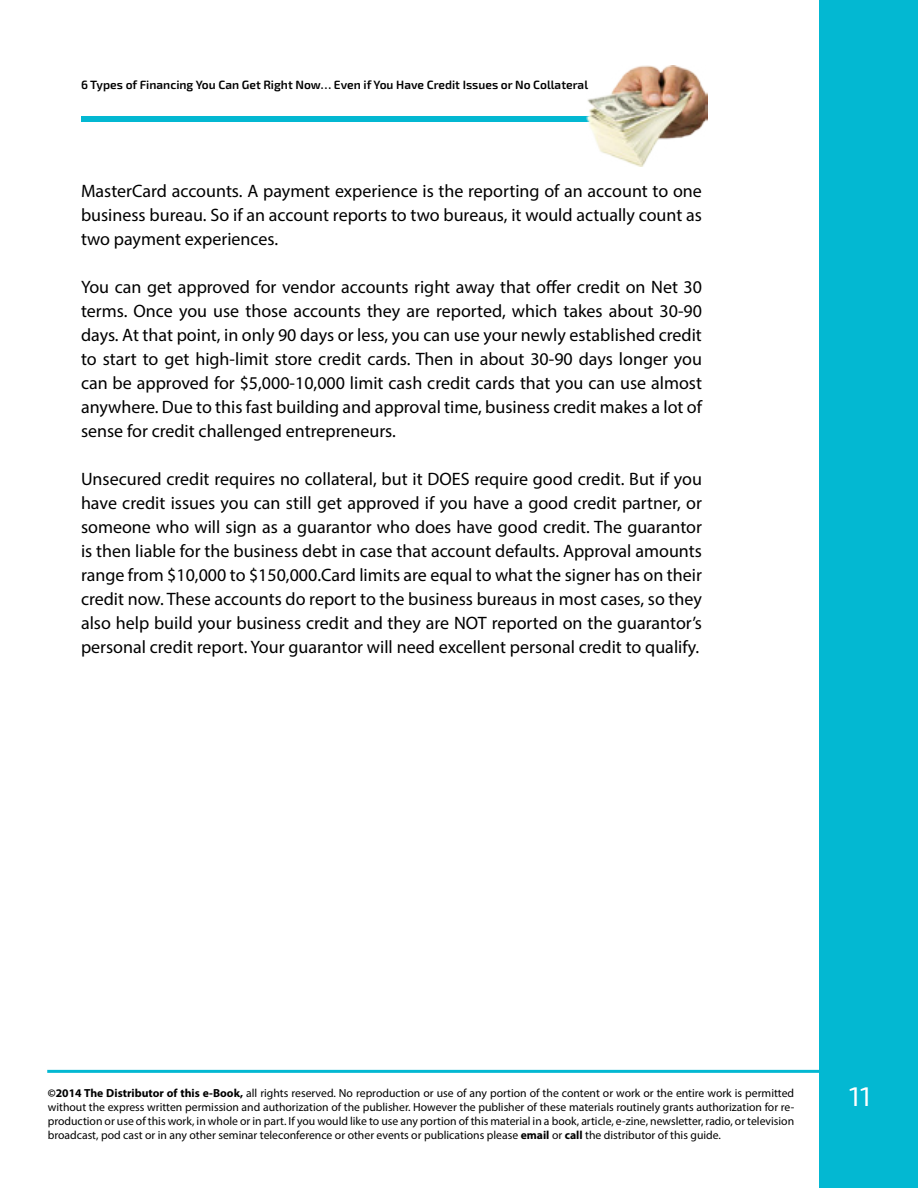
<style>
.page{position:relative;width:918px;height:1188px;background:#fff}
.page>*{position:absolute;margin:0;border:0;box-sizing:border-box;transform-origin:0 0}
.t1{font:27px "Exo 2.0";color:#fff}
.t2{font:18px/24px "Myriad Pro";color:#000;text-align:justify}
.t3{font:600 12px "Exo 2.0";color:#000}
.t4{font:11.7px/14.1px "Myriad Pro";color:#000;text-align:justify}
.s1{font-weight:700}
</style>
<div class="page">
<div style="left:819px;top:0;width:99px;height:1188px;background:#03b8d2"></div>
<hr style="left:47px;top:1070px;width:772px;height:3px;background:#03b8d2">
<div style="left:81px;top:116px;width:621px;height:6px;background:#03b8d2"></div>
<img style="left:586px;top:66px;width:121px;height:100px">
<p class="t3" style="left:81px;top:78px;width:509px">6 Types of Financing You Can Get Right Now… Even if You Have Credit Issues or No Collateral</p>
<p class="t2" style="left:81px;top:179px;width:623px">MasterCard accounts. A payment experience is the reporting of an account to one business bureau. So if an account reports to two bureaus, it would actually count as two payment experiences.</p>
<p class="t2" style="left:81px;top:275px;width:623px">You can get approved for vendor accounts right away that offer credit on Net 30 terms. Once you use those accounts they are reported, which takes about 30-90 days. At that point, in only 90 days or less, you can use your newly established credit to start to get high-limit store credit cards. Then in about 30-90 days longer you can be approved for $5,000-10,000 limit cash credit cards that you can use almost anywhere. Due to this fast building and approval time, business credit makes a lot of sense for credit challenged entrepreneurs.</p>
<p class="t2" style="left:81px;top:467px;width:623px">Unsecured credit requires no collateral, but it DOES require good credit. But if you have credit issues you can still get approved if you have a good credit partner, or someone who will sign as a guarantor who does have good credit. The guarantor is then liable for the business debt in case that account defaults. Approval amounts range from $10,000 to $150,000.Card limits are equal to what the signer has on their credit now. These accounts do report to the business bureaus in most cases, so they also help build your business credit and they are NOT reported on the guarantor’s personal credit report. Your guarantor will need excellent personal credit to qualify.</p>
<p class="t4" style="left:48px;top:1086px;width:748px"><span class="s1">©2014 The Distributor of this e-Book,</span> all rights reserved. No reproduction or use of any portion of the content or work or the entire work is permitted without the express written permission and authorization of the publisher. However the publisher of these materials routinely grants authorization for re&shy;production or use of this work, in whole or in part. If you would like to use any portion of this material in a book, article, e-zine, newsletter, radio, or television broadcast, pod cast or in any other seminar teleconference or other events or publications please <span class="s1">email</span> or <span class="s1">call</span> the distributor of this guide.</p>
<h1 class="t1" style="left:849px;top:1080px;width:23px">11</h1>
</div>
